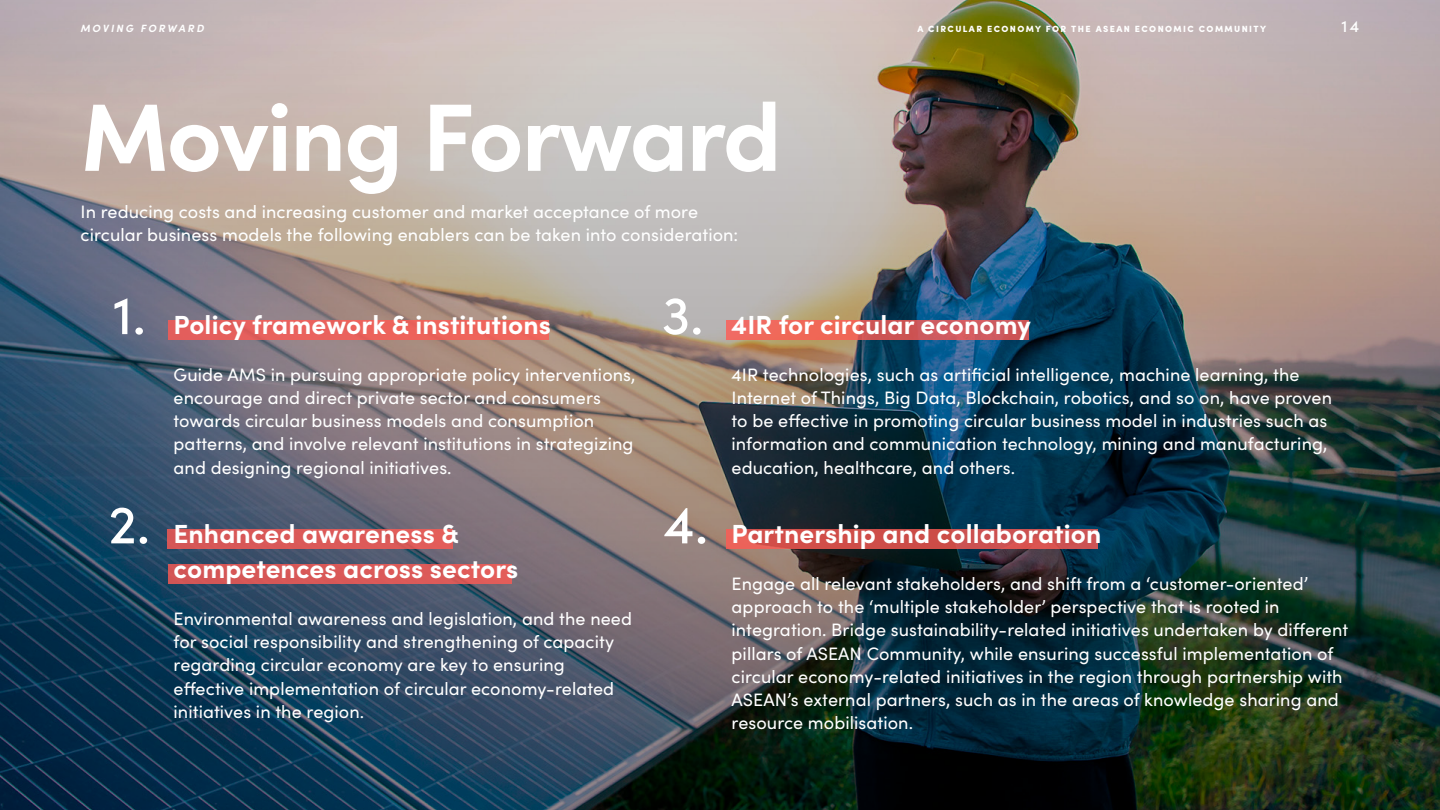
<style>
.page{position:relative;width:1440px;height:810px;background:#fff}
.page>*{position:absolute;margin:0;border:0;box-sizing:border-box;transform-origin:0 0}
.t1{font:700 96px "Sofia Pro";letter-spacing:-.02em;color:#fff}
.t2{font:500 54px "Sofia Pro";color:#fff}
.t3{font:700 26.25px/34.9px "Sofia Pro";letter-spacing:.005em;color:#fff}
.t4{font:18px/23.2px "Sofia Pro";letter-spacing:.005em;color:#fff}
.t5{font:500 16.5px "Sofia Pro";color:#fff}
.t6{font:italic 700 10.5px "Sofia Pro";letter-spacing:.21em;color:#fff}
.t7{font:900 9px "Sofia Pro";letter-spacing:.155em;color:#fff}
</style>
<div class="page">
<img style="left:0;top:0;width:1440px;height:810px">
<div style="left:168px;top:320px;width:380px;height:20px;background:#ea625c"></div>
<div style="left:168px;top:529px;width:285px;height:20px;background:#da5958"></div>
<div style="left:168px;top:564px;width:344px;height:20px;background:#d95858"></div>
<svg style="left:726px;top:320px;width:302px;height:20px;background:#dd5e5a"></svg>
<svg style="left:726px;top:529px;width:372px;height:20px;background:#d1514d"></svg>
<p class="t6" style="left:81px;top:20px;width:125px">MOVING FORWARD</p>
<p class="t7" style="left:918px;top:22px;width:350px">A CIRCULAR ECONOMY FOR THE ASEAN ECONOMIC COMMUNITY</p>
<p class="t5" style="left:1341px;top:14px;width:20px">14</p>
<h1 class="t1" style="left:81px;top:63px;width:703px">Moving Forward</h1>
<p class="t4" style="left:81px;top:199px;width:659px">In reducing costs and increasing customer and market acceptance of more circular business models the following enablers can be taken into consideration:</p>
<h2 class="t2" style="left:113px;top:275px;width:34px">1.</h2>
<h2 class="t2" style="left:109px;top:485px;width:43px">2.</h2>
<h3 class="t3" style="left:174px;top:305px;width:379px">Policy framework &amp; institutions</h3>
<p class="t4" style="left:174px;top:362px;width:463px">Guide AMS in pursuing appropriate policy interventions, encourage and direct private sector and consumers towards circular business models and consumption patterns, and involve relevant institutions in strategizing and designing regional initiatives.</p>
<h3 class="t3" style="left:174px;top:515px;width:346px">Enhanced awareness &amp; competences across sectors</h3>
<p class="t4" style="left:174px;top:606px;width:460px">Environmental awareness and legislation, and the need for social responsibility and strengthening of capacity regarding circular economy are key to ensuring effective implementation of circular economy-related initiatives in the region.</p>
<h2 class="t2" style="left:662px;top:275px;width:43px">3.</h2>
<h2 class="t2" style="left:664px;top:485px;width:46px">4.</h2>
<h3 class="t3" style="left:732px;top:305px;width:301px">4IR for circular economy</h3>
<p class="t4" style="left:732px;top:362px;width:602px">4IR technologies, such as artificial intelligence, machine learning, the Internet of Things, Big Data, Blockchain, robotics, and so on, have proven to be effective in promoting circular business model in industries such as information and communication technology, mining and manufacturing, education, healthcare, and others.</p>
<h3 class="t3" style="left:732px;top:515px;width:371px">Partnership and collaboration</h3>
<p class="t4" style="left:732px;top:571px;width:618px">Engage all relevant stakeholders, and shift from a ‘customer-oriented’ approach to the ‘multiple stakeholder’ perspective that is rooted in integration. Bridge sustainability-related initiatives undertaken by different pillars of ASEAN Community, while ensuring successful implementation of circular economy-related initiatives in the region through partnership with ASEAN’s external partners, such as in the areas of knowledge sharing and resource mobilisation.</p>
</div>
